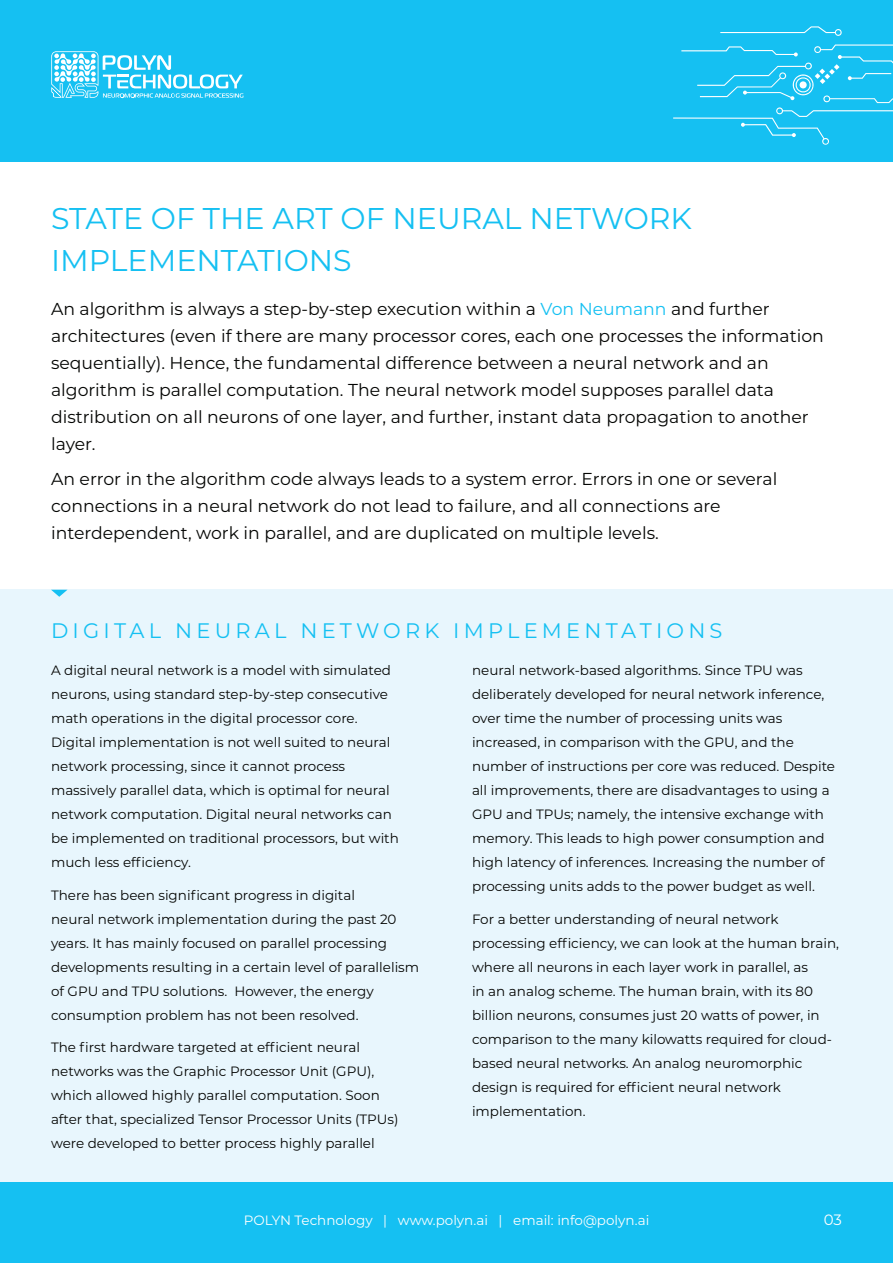
<style>
.page{position:relative;width:893px;height:1263px;background:#fff}
.page>*{position:absolute;margin:0;border:0;box-sizing:border-box;transform-origin:0 0}
.t1{font:30px/42px "Montserrat";color:#15c0f2}
.t2{font:21px "Montserrat";letter-spacing:.2em;color:#15c0f2}
.t3{font:17.25px/27px "Montserrat";color:#040503}
.t4{font:15px "Montserrat";color:#fff}
.t5{font:13.5px/24px "Montserrat";color:#040503}
.t6{font:13.5px "Montserrat";color:#fff}
.s1{color:#15c0f2}
</style>
<div class="page">
<div style="left:0;top:0;width:893px;height:162px;background:#15c0f2"></div>
<svg style="left:673px;top:26px;width:220px;height:119px"></svg>
<svg style="left:51px;top:51px;width:192px;height:47px"></svg>
<div style="left:0;top:1182px;width:893px;height:81px;background:#15c0f2"></div>
<div style="left:0;top:590px;width:893px;height:592px;background:#e8f6fd"></div>
<svg style="left:51px;top:590px;width:16px;height:7px"></svg>
<p class="t1" style="left:51px;top:196px;width:642px">STATE OF THE ART OF NEURAL NETWORK<br>IMPLEMENTATIONS</p>
<p class="t3" style="left:51px;top:294px;width:774px">An algorithm is always a step-by-step execution within a <span class="s1">Von Neumann</span> and further architectures (even if there are many processor cores, each one processes the information sequentially). Hence, the fundamental difference between a neural network and an algorithm is parallel computation. The neural network model supposes parallel data distribution on all neurons of one layer, and further, instant data propagation to another layer.</p>
<p class="t3" style="left:51px;top:465px;width:728px">An error in the algorithm code always leads to a system error. Errors in one or several connections in a neural network do not lead to failure, and all connections are interdependent, work in parallel, and are duplicated on multiple levels.</p>
<p class="t2" style="left:51px;top:616px;width:673px">DIGITAL NEURAL NETWORK IMPLEMENTATIONS</p>
<p class="t5" style="left:51px;top:658px;width:349px">A digital neural network is a model with simulated neurons, using standard step-by-step consecutive math operations in the digital processor core.<br>Digital implementation is not well suited to neural network processing, since it cannot process massively parallel data, which is optimal for neural network computation. Digital neural networks can be implemented on traditional processors, but with much less efficiency.</p>
<p class="t5" style="left:51px;top:883px;width:370px">There has been significant progress in digital<br>neural network implementation during the past 20 years. It has mainly focused on parallel processing developments resulting in a certain level of parallelism of GPU and TPU solutions. However, the energy consumption problem has not been resolved.</p>
<p class="t5" style="left:51px;top:1035px;width:349px">The first hardware targeted at efficient neural networks was the Graphic Processor Unit (GPU), which allowed highly parallel computation. Soon after that, specialized Tensor Processor Units (TPUs) were developed to better process highly parallel</p>
<p class="t5" style="left:472px;top:658px;width:365px">neural network-based algorithms. Since TPU was deliberately developed for neural network inference, over time the number of processing units was increased, in comparison with the GPU, and the number of instructions per core was reduced. Despite all improvements, there are disadvantages to using a GPU and TPUs; namely, the intensive exchange with memory. This leads to high power consumption and high latency of inferences. Increasing the number of processing units adds to the power budget as well.</p>
<p class="t5" style="left:472px;top:907px;width:368px">For a better understanding of neural network processing efficiency, we can look at the human brain, where all neurons in each layer work in parallel, as<br>in an analog scheme. The human brain, with its 80 billion neurons, consumes just 20 watts of power, in comparison to the many kilowatts required for cloud&shy;based neural networks. An analog neuromorphic design is required for efficient neural network implementation.</p>
<p class="t6" style="left:244px;top:1211px;width:407px">POLYN Technology | www.polyn.ai | email: info@polyn.ai</p>
<p class="t4" style="left:824px;top:1209px;width:20px">03</p>
</div>
